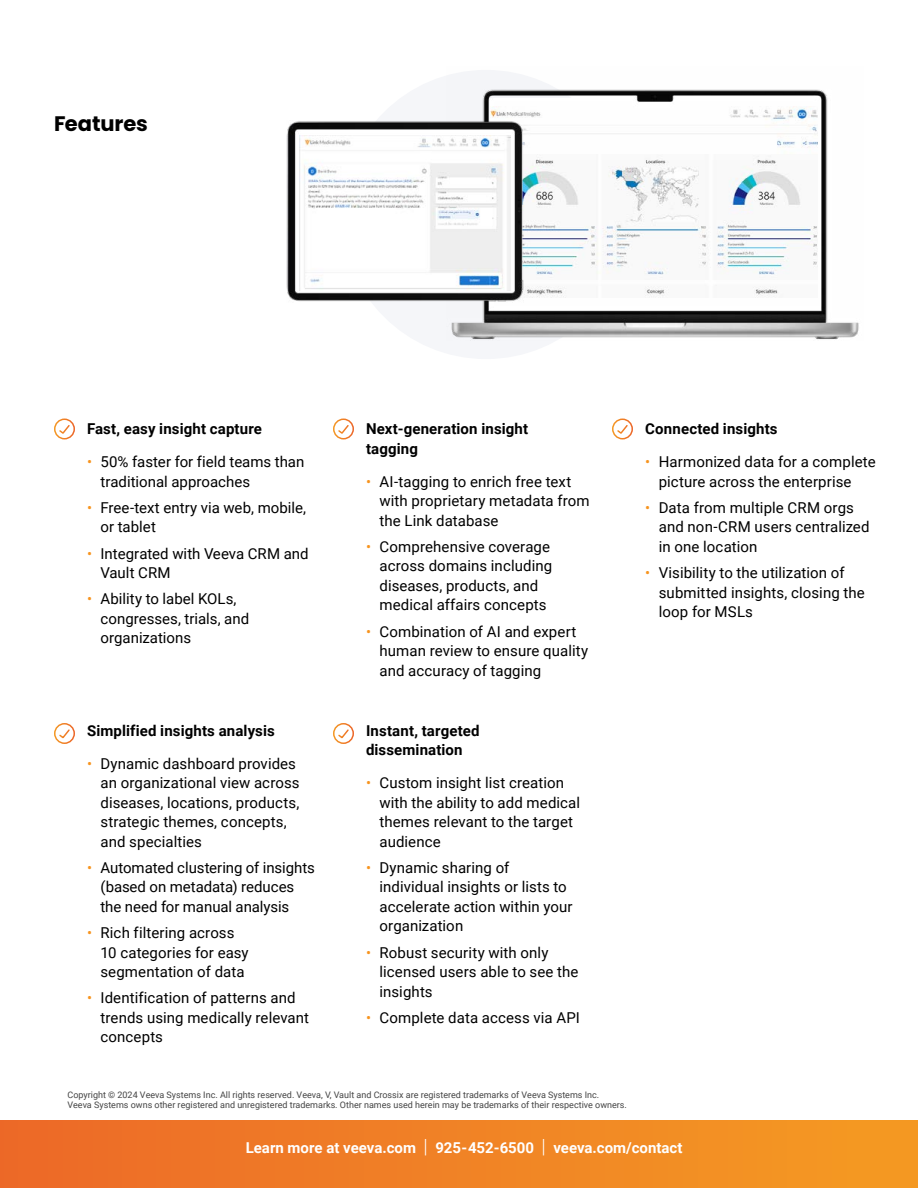
<style>
.page{position:relative;width:918px;height:1188px;background:#fff}
.page>*{position:absolute;margin:0;border:0;box-sizing:border-box;transform-origin:0 0}
.t1{font:700 21px "Poppins";color:#000}
.t2{font:15px/19.5px "Roboto";letter-spacing:.005em;color:#000}
.t3{font:700 15px/19.5px "Roboto";letter-spacing:.01em;color:#000}
.t4{font:700 15px "Roboto";color:#fff}
.t5{font:9px/10.5px "Roboto";color:#444}
.s1{color:#f7941f}
.s2{font-weight:300;font-size:19.5px}
</style>
<div class="page">
<div style="left:341px;top:70px;width:290px;height:289px;background:#f5f6f9;border-radius:50%"></div>
<svg style="left:54px;top:418px;width:21px;height:22px"></svg>
<svg style="left:333px;top:418px;width:21px;height:22px"></svg>
<svg style="left:333px;top:723px;width:21px;height:21px"></svg>
<svg style="left:612px;top:418px;width:21px;height:22px"></svg>
<svg style="left:54px;top:723px;width:21px;height:21px"></svg>
<img style="left:451px;top:89px;width:408px;height:251px">
<img style="left:287px;top:120px;width:236px;height:183px">
<img style="left:300px;top:136px;width:210px;height:154px">
<div style="left:0;top:1120px;width:918px;height:68px;background:linear-gradient(to right,#ec6928,#f49b22)"></div>
<h1 class="t1" style="left:54px;top:112px;width:96px">Features</h1>
<p class="t3" style="left:87px;top:419px;width:177px">Fast, easy insight capture</p>
<p class="t2" style="left:100px;top:452px;width:205px;text-indent:-14px"><span class="s1">•</span> 50% faster for field teams than traditional approaches</p>
<p class="t2" style="left:100px;top:497px;width:207px;text-indent:-14px"><span class="s1">•</span> Free-text entry via web, mobile, or tablet</p>
<p class="t2" style="left:100px;top:543px;width:210px;text-indent:-14px"><span class="s1">•</span> Integrated with Veeva CRM and<br>Vault CRM</p>
<p class="t2" style="left:100px;top:589px;width:150px;text-indent:-14px"><span class="s1">•</span> Ability to label KOLs, congresses, trials, and organizations</p>
<p class="t3" style="left:87px;top:720px;width:189px">Simplified insights analysis</p>
<p class="t2" style="left:100px;top:753px;width:201px;text-indent:-14px"><span class="s1">•</span> Dynamic dashboard provides an organizational view across diseases, locations, products, strategic themes, concepts, and specialties</p>
<p class="t2" style="left:100px;top:857px;width:216px;text-indent:-14px"><span class="s1">•</span> Automated clustering of insights (based on metadata) reduces the need for manual analysis</p>
<p class="t2" style="left:100px;top:923px;width:150px;text-indent:-14px"><span class="s1">•</span> Rich filtering across<br>10 categories for easy segmentation of data</p>
<p class="t2" style="left:100px;top:988px;width:210px;text-indent:-14px"><span class="s1">•</span> Identification of patterns and trends using medically relevant concepts</p>
<p class="t3" style="left:366px;top:419px;width:164px">Next-generation insight tagging</p>
<p class="t2" style="left:380px;top:471px;width:212px;text-indent:-14px"><span class="s1">•</span> AI-tagging to enrich free text with proprietary metadata from the Link database</p>
<p class="t2" style="left:380px;top:536px;width:174px;text-indent:-14px"><span class="s1">•</span> Comprehensive coverage across domains including diseases, products, and medical affairs concepts</p>
<p class="t2" style="left:380px;top:621px;width:210px;text-indent:-14px"><span class="s1">•</span> Combination of AI and expert human review to ensure quality and accuracy of tagging</p>
<p class="t3" style="left:366px;top:720px;width:115px">Instant, targeted dissemination</p>
<p class="t2" style="left:380px;top:773px;width:202px;text-indent:-13px"><span class="s1">•</span> Custom insight list creation with the ability to add medical themes relevant to the target audience</p>
<p class="t2" style="left:380px;top:857px;width:195px;text-indent:-13px"><span class="s1">•</span> Dynamic sharing of individual insights or lists to accelerate action within your organization</p>
<p class="t2" style="left:380px;top:942px;width:200px;text-indent:-13px"><span class="s1">•</span> Robust security with only licensed users able to see the insights</p>
<p class="t2" style="left:366px;top:1007px;width:216px"><span class="s1">•</span> Complete data access via API</p>
<p class="t5" style="left:68px;top:1089px;width:561px">Copyright © 2024 Veeva Systems Inc. All rights reserved. Veeva, V, Vault and Crossix are registered trademarks of Veeva Systems Inc.<br>Veeva Systems owns other registered and unregistered trademarks. Other names used herein may be trademarks of their respective owners.</p>
<p class="t3" style="left:645px;top:419px;width:134px">Connected insights</p>
<p class="t2" style="left:659px;top:452px;width:218px;text-indent:-14px"><span class="s1">•</span> Harmonized data for a complete picture across the enterprise</p>
<p class="t2" style="left:659px;top:497px;width:212px;text-indent:-14px"><span class="s1">•</span> Data from multiple CRM orgs and non-CRM users centralized in one location</p>
<p class="t2" style="left:659px;top:563px;width:208px;text-indent:-14px"><span class="s1">•</span> Visibility to the utilization of submitted insights, closing the loop for MSLs</p>
<p class="t4" style="left:246px;top:1137px;width:438px">Learn more at veeva.com <span class="s2">|</span> 925-452-6500 <span class="s2">|</span> veeva.com/contact</p>
</div>
